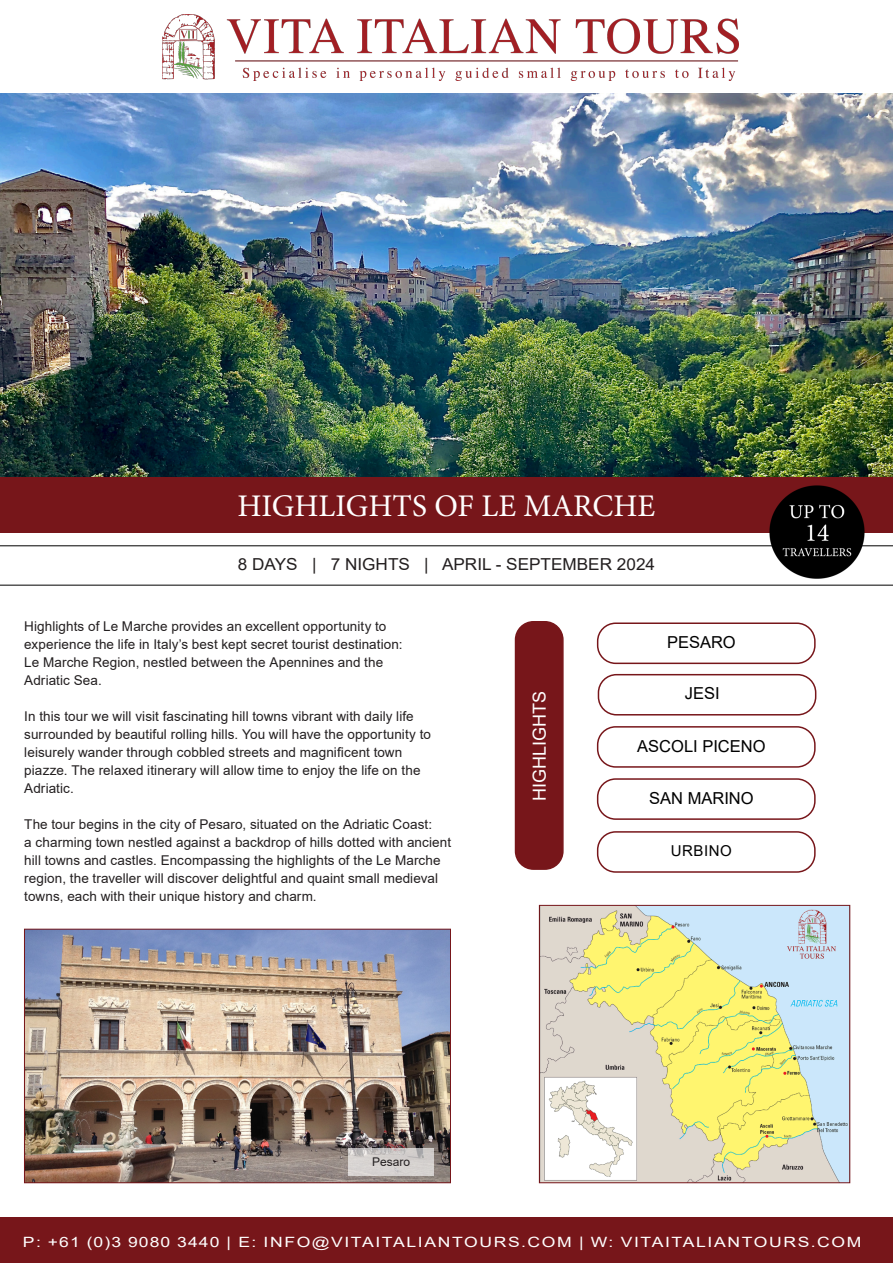
<style>
.page{position:relative;width:893px;height:1263px;background:#fff}
.page>*{position:absolute;margin:0;border:0;box-sizing:border-box;transform-origin:0 0}
.t1{font:31.5px "Minion Pro";color:#fff}
.t2{font:18px "Arial";color:#fff}
.t3{font:16.5px "Arial";color:#231f20;scale:1.04 1}
.t4{font:16.5px "Arial";color:#000}
.t5{font:15px "Arial";letter-spacing:.035em;color:#000}
.t6{font:14.1px "Arial";letter-spacing:.095em;color:#fff;scale:1.24 1}
.t7{font:13.5px/18px "Arial";letter-spacing:.005em;color:#231f20}
.t8{font:12px "Arial";color:#231f20}
</style>
<div class="page">
<div style="left:0;top:1217px;width:893px;height:46px;background:#77161a"></div>
<img style="left:0;top:94px;width:893px;height:384px">
<div style="left:0;top:478px;width:893px;height:55px;background:#77161a"></div>
<hr style="left:0;top:545px;width:893px;height:1px;background:#000">
<hr style="left:0;top:585px;width:893px;height:1px;background:#000">
<img style="left:162px;top:15px;width:577px;height:66px">
<img style="left:768px;top:485px;width:98px;height:94px">
<img style="left:541px;top:907px;width:307px;height:274px">
<div style="left:539px;top:905px;width:311px;height:278px;border:1px solid #77161a"></div>
<div style="left:515px;top:622px;width:48px;height:247px;background:#77161a;border-radius:18px"></div>
<div style="left:515px;top:621px;width:49px;height:249px;border:2px solid #77161a;border-radius:18px"></div>
<div style="left:597px;top:622px;width:219px;height:42px;border:2px solid #77161a;border-radius:18px"></div>
<div style="left:598px;top:674px;width:218px;height:41px;border:2px solid #77161a;border-radius:18px"></div>
<div style="left:597px;top:726px;width:219px;height:42px;border:2px solid #77161a;border-radius:18px"></div>
<div style="left:597px;top:778px;width:219px;height:42px;border:2px solid #77161a;border-radius:18px"></div>
<div style="left:597px;top:831px;width:219px;height:42px;border:2px solid #77161a;border-radius:18px"></div>
<img style="left:26px;top:931px;width:423px;height:250px">
<div style="left:24px;top:929px;width:427px;height:254px;border:1px solid #77161a"></div>
<svg style="left:349px;top:1148px;width:85px;height:27px;background:#d1cdcb"></svg>
<h1 class="t1" style="left:237px;top:485px;width:420px">HIGHLIGHTS OF LE MARCHE</h1>
<p class="t3" style="left:238px;top:553px;width:403px">8 DAYS | 7 NIGHTS | APRIL - SEPTEMBER 2024</p>
<p class="t7" style="left:24px;top:617px;width:380px">Highlights of Le Marche provides an excellent opportunity to experience the life in Italy’s best kept secret tourist destination:<br>Le Marche Region, nestled between the Apennines and the Adriatic Sea.</p>
<p class="t7" style="left:24px;top:707px;width:408px">In this tour we will visit fascinating hill towns vibrant with daily life surrounded by beautiful rolling hills. You will have the opportunity to leisurely wander through cobbled streets and magnificent town piazze. The relaxed itinerary will allow time to enjoy the life on the Adriatic.</p>
<p class="t7" style="left:24px;top:815px;width:428px">The tour begins in the city of Pesaro, situated on the Adriatic Coast:<br>a charming town nestled against a backdrop of hills dotted with ancient hill towns and castles. Encompassing the highlights of the Le Marche region, the traveller will discover delightful and quaint small medieval towns, each with their unique history and charm.</p>
<h2 class="t2" style="left:527px;top:801px;width:112px;rotate:-90deg">HIGHLIGHTS</h2>
<p class="t4" style="left:667px;top:631px;width:70px">PESARO</p>
<p class="t4" style="left:685px;top:682px;width:36px">JESI</p>
<p class="t4" style="left:637px;top:734px;width:130px">ASCOLI PICENO</p>
<p class="t4" style="left:649px;top:787px;width:106px">SAN MARINO</p>
<p class="t5" style="left:671px;top:840px;width:62px">URBINO</p>
<p class="t8" style="left:372px;top:1153px;width:40px">Pesaro</p>
<p class="t6" style="left:23px;top:1232px;width:678px">P: +61 (0)3 9080 3440 | E: INFO@VITAITALIANTOURS.COM | W: VITAITALIANTOURS.COM</p>
</div>
